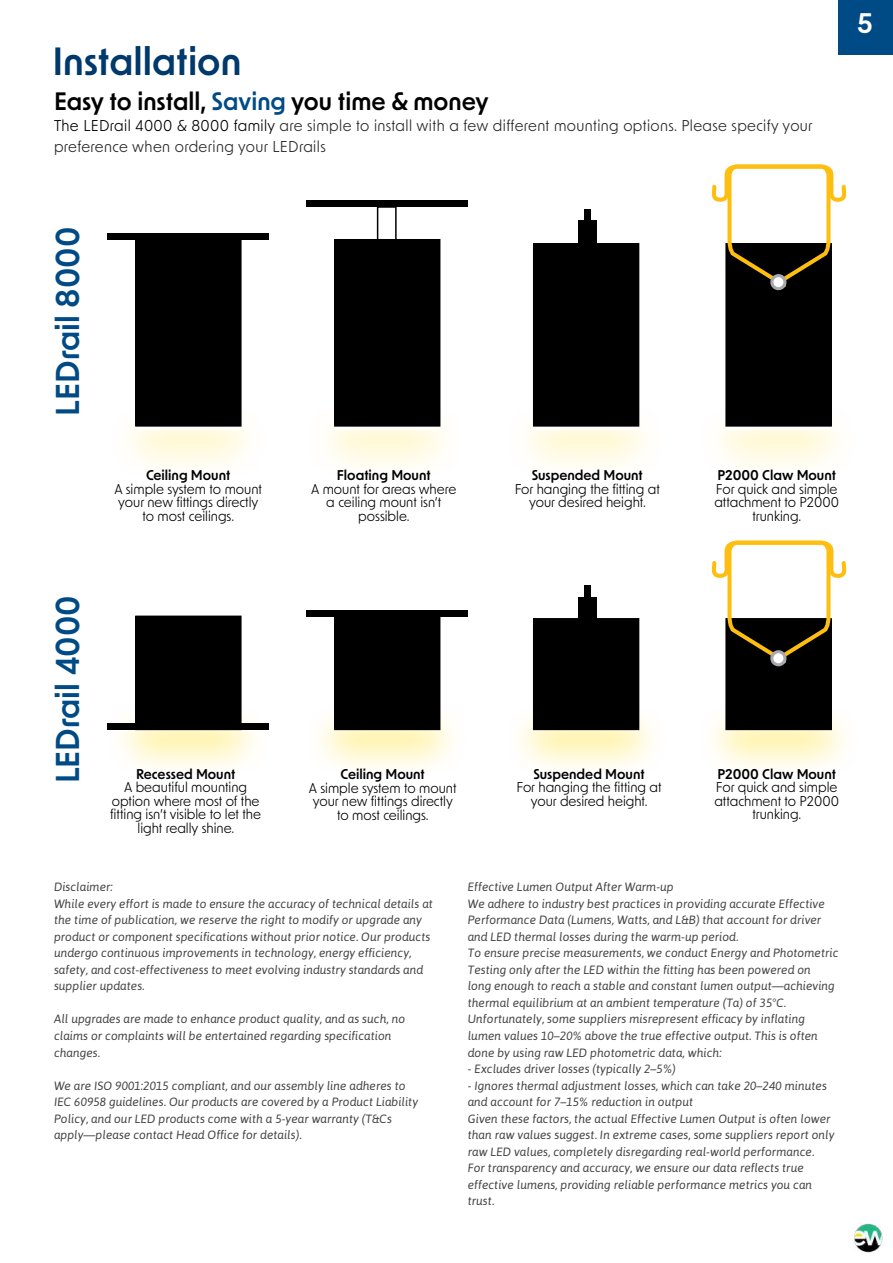
<style>
.page{position:relative;width:893px;height:1263px;background:#fff}
.page>*{position:absolute;margin:0;border:0;box-sizing:border-box;transform-origin:0 0}
.t1{font:600 37.5px "New Order";color:#00396b}
.t2{font:600 31.5px "New Order";color:#004a85}
.t3{font:600 27px "New Order";color:#fff}
.t4{font:600 24px "New Order";color:#000}
.t5{font:15px/21px "New Order";letter-spacing:.025em;color:#292829}
.t6{font:13.5px/13.5px "New Order";color:#000;text-align:center}
.t7{font:600 13.5px "New Order";color:#000}
.t8{font:italic 12px/16.5px "Asap";color:#444}
.s1{color:#004a85}
.s2{color:#000}
</style>
<div class="page">
<div style="left:305px;top:404px;width:162px;height:74px;background:#fd0;opacity:.75"></div>
<div style="left:336px;top:422px;width:100px;height:8px;background:#fff"></div>
<div style="left:304px;top:702px;width:164px;height:74px;background:#fd0;opacity:.75"></div>
<div style="left:107px;top:404px;width:162px;height:74px;background:#fd0;opacity:.75"></div>
<div style="left:138px;top:422px;width:101px;height:8px;background:#fff"></div>
<div style="left:107px;top:702px;width:163px;height:74px;background:#fd0;opacity:.75"></div>
<div style="left:505px;top:404px;width:162px;height:74px;background:#fd0;opacity:.75"></div>
<div style="left:536px;top:422px;width:100px;height:8px;background:#fff"></div>
<div style="left:697px;top:404px;width:162px;height:74px;background:#fd0;opacity:.75"></div>
<div style="left:728px;top:422px;width:101px;height:8px;background:#fff"></div>
<div style="left:504px;top:702px;width:164px;height:74px;background:#fd0;opacity:.75"></div>
<div style="left:697px;top:702px;width:164px;height:74px;background:#fd0;opacity:.75"></div>
<div style="left:839px;top:0;width:54px;height:54px;background:#004a85"></div>
<div style="left:533px;top:244px;width:106px;height:182px;background:#000"></div>
<div style="left:533px;top:243px;width:106px;height:184px;border:1px solid #000"></div>
<div style="left:726px;top:244px;width:105px;height:182px;background:#000"></div>
<div style="left:725px;top:243px;width:107px;height:184px;border:1px solid #000"></div>
<div style="left:533px;top:619px;width:106px;height:110px;background:#000"></div>
<div style="left:533px;top:618px;width:106px;height:112px;border:1px solid #000"></div>
<div style="left:726px;top:619px;width:105px;height:110px;background:#000"></div>
<div style="left:725px;top:618px;width:107px;height:112px;border:1px solid #000"></div>
<div style="left:584px;top:209px;width:7px;height:34px;background:#000"></div>
<div style="left:584px;top:585px;width:7px;height:34px;background:#000"></div>
<div style="left:579px;top:221px;width:18px;height:22px;background:#000"></div>
<div style="left:579px;top:597px;width:18px;height:23px;background:#000"></div>
<div style="left:377px;top:206px;width:20px;height:35px;border:2px solid #000"></div>
<div style="left:306px;top:200px;width:162px;height:7px;background:#000"></div>
<div style="left:306px;top:609px;width:162px;height:7px;background:#000"></div>
<div style="left:107px;top:233px;width:162px;height:7px;background:#000"></div>
<div style="left:107px;top:723px;width:162px;height:7px;background:#000"></div>
<div style="left:335px;top:240px;width:105px;height:186px;background:#000"></div>
<div style="left:334px;top:239px;width:106px;height:188px;border:1px solid #000"></div>
<div style="left:335px;top:616px;width:105px;height:113px;background:#000"></div>
<div style="left:334px;top:616px;width:106px;height:114px;border:1px solid #000"></div>
<div style="left:136px;top:240px;width:105px;height:186px;background:#000"></div>
<div style="left:135px;top:239px;width:107px;height:188px;border:1px solid #000"></div>
<div style="left:136px;top:616px;width:105px;height:113px;background:#000"></div>
<div style="left:135px;top:616px;width:107px;height:114px;border:1px solid #000"></div>
<svg style="left:711px;top:164px;width:136px;height:127px"></svg>
<svg style="left:711px;top:540px;width:136px;height:127px"></svg>
<div style="left:772px;top:276px;width:13px;height:13px;background:#fff;border-radius:50%"></div>
<div style="left:770px;top:274px;width:16px;height:16px;border:3px solid #a7a9ac;border-radius:50%"></div>
<div style="left:772px;top:652px;width:13px;height:13px;background:#fff;border-radius:50%"></div>
<div style="left:770px;top:650px;width:16px;height:16px;border:3px solid #a7a9ac;border-radius:50%"></div>
<img style="left:854px;top:1223px;width:29px;height:30px">
<h1 class="t1" style="left:52px;top:37px;width:190px">Installation</h1>
<h3 class="t4" style="left:54px;top:86px;width:436px">Easy to install, <span class="s1">Saving</span> you time &amp; money</h3>
<p class="t5" style="left:54px;top:115px;width:760px"><span class="s2">The LEDrail 4000 &amp; 8000 family</span> are simple to install with a few different mounting options. Please specify your preference when ordering your LEDrails</p>
<h3 class="t3" style="left:857px;top:6px;width:17px">5</h3>
<h2 class="t2" style="left:47px;top:416px;width:190px;rotate:-90deg">LEDrail 8000</h2>
<p class="t7" style="left:146px;top:466px;width:86px">Ceiling Mount</p>
<p class="t6" style="left:114px;top:481px;width:149px">A simple system to mount your new fittings directly to most ceilings.</p>
<p class="t7" style="left:337px;top:466px;width:95px">Floating Mount</p>
<p class="t6" style="left:311px;top:481px;width:147px">A mount for areas where a ceiling mount isn’t possible.</p>
<p class="t7" style="left:532px;top:466px;width:113px">Suspended Mount</p>
<p class="t6" style="left:515px;top:481px;width:147px">For hanging the fitting at your desired height.</p>
<p class="t7" style="left:717px;top:466px;width:120px">P2000 Claw Mount</p>
<p class="t6" style="left:714px;top:481px;width:126px">For quick and simple attachment to P2000 trunking.</p>
<h2 class="t2" style="left:47px;top:783px;width:190px;rotate:-90deg">LEDrail 4000</h2>
<p class="t7" style="left:136px;top:765px;width:101px">Recessed Mount</p>
<p class="t6" style="left:110px;top:780px;width:152px">A beautiful mounting option where most of the fitting isn’t visible to let the light really shine.</p>
<p class="t7" style="left:341px;top:766px;width:86px">Ceiling Mount</p>
<p class="t6" style="left:309px;top:781px;width:149px">A simple system to mount your new fittings directly to most ceilings.</p>
<p class="t7" style="left:533px;top:765px;width:113px">Suspended Mount</p>
<p class="t6" style="left:516px;top:780px;width:147px">For hanging the fitting at your desired height.</p>
<p class="t7" style="left:717px;top:765px;width:120px">P2000 Claw Mount</p>
<p class="t6" style="left:714px;top:780px;width:126px">For quick and simple attachment to P2000 trunking.</p>
<p class="t8" style="left:54px;top:879px;width:380px">Disclaimer:<br>While every effort is made to ensure the accuracy of technical details at the time of publication, we reserve the right to modify or upgrade any product or component specifications without prior notice. Our products undergo continuous improvements in technology, energy efficiency, safety, and cost-effectiveness to meet evolving industry standards and supplier updates.</p>
<p class="t8" style="left:54px;top:1011px;width:353px">All upgrades are made to enhance product quality, and as such, no claims or complaints will be entertained regarding specification changes.</p>
<p class="t8" style="left:54px;top:1077px;width:366px">We are ISO 9001:2015 compliant, and our assembly line adheres to IEC 60958 guidelines. Our products are covered by a Product Liability Policy, and our LED products come with a 5-year warranty (T&amp;Cs apply—please contact Head Office for details).</p>
<p class="t8" style="left:468px;top:879px;width:372px">Effective Lumen Output After Warm-up<br>We adhere to industry best practices in providing accurate Effective Performance Data (Lumens, Watts, and L&amp;B) that account for driver and LED thermal losses during the warm-up period.<br>To ensure precise measurements, we conduct Energy and Photometric Testing only after the LED within the fitting has been powered on<br>long enough to reach a stable and constant lumen output—achieving thermal equilibrium at an ambient temperature (Ta) of 35°C.<br>Unfortunately, some suppliers misrepresent efficacy by inflating lumen values 10–20% above the true effective output. This is often done by using raw LED photometric data, which:</p>
<p class="t8" style="left:468px;top:1060px;width:210px">- Excludes driver losses (typically 2–5%)</p>
<p class="t8" style="left:468px;top:1077px;width:368px">- Ignores thermal adjustment losses, which can take 20–240 minutes and account for 7–15% reduction in output<br>Given these factors, the actual Effective Lumen Output is often lower than raw values suggest. In extreme cases, some suppliers report only raw LED values, completely disregarding real-world performance.<br>For transparency and accuracy, we ensure our data reflects true effective lumens, providing reliable performance metrics you can trust.</p>
</div>
